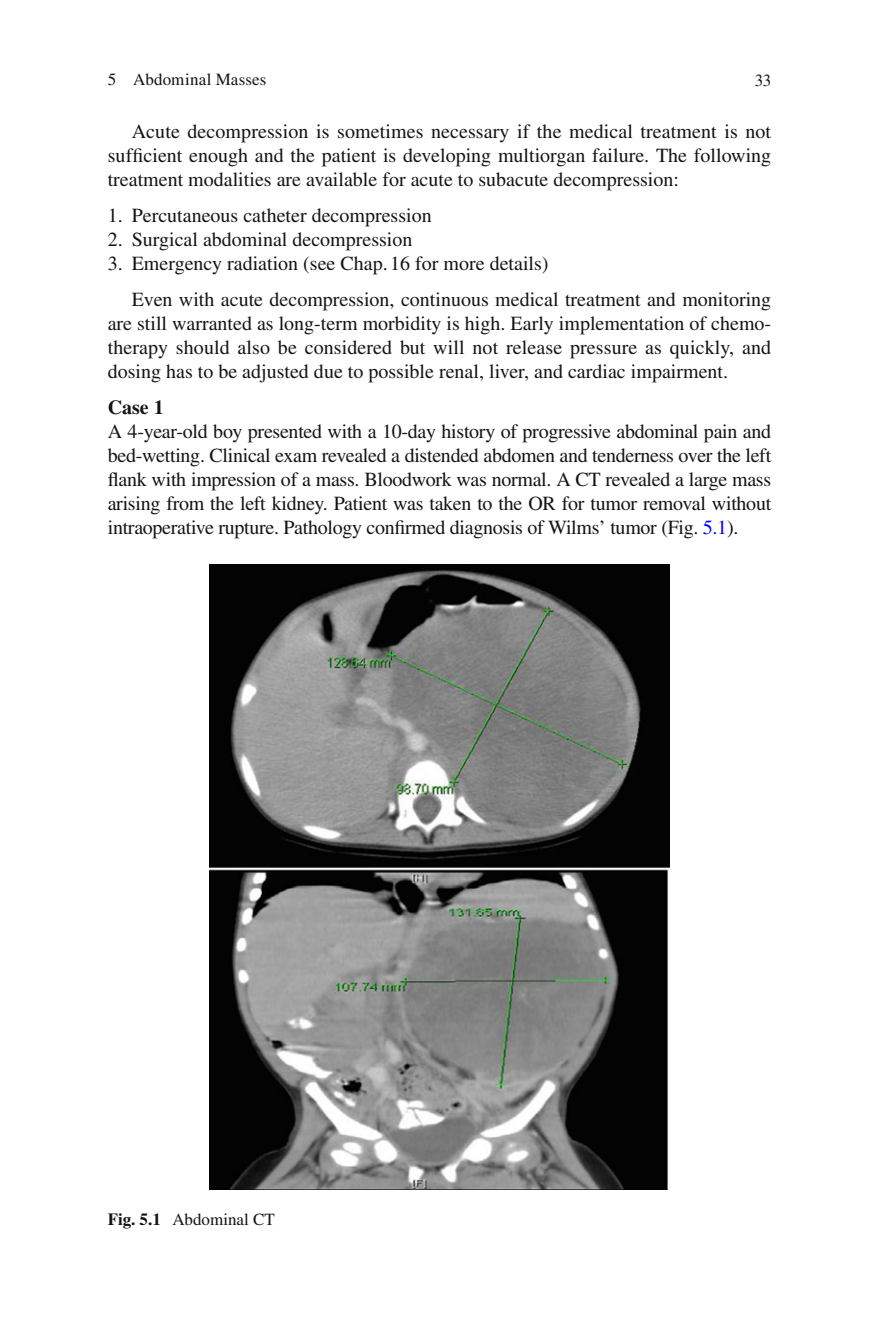
<style>
.page{position:relative;width:879px;height:1333px;background:#fff}
.page>*{position:absolute;margin:0;border:0;box-sizing:border-box;transform-origin:0 0}
.t1{font:20px/24px "Times";color:#131413;text-align:justify}
.t2{font:700 20px "Times";color:#131413}
.t3{font:17px "Times";color:#131413}
.s1{color:#00f}
.s2{font-weight:700}
</style>
<div class="page">
<img style="left:209px;top:564px;width:461px;height:624px">
<p class="t3" style="left:108px;top:73px;width:160px">5 Abdominal Masses</p>
<p class="t3" style="left:754px;top:74px;width:18px">33</p>
<p class="t1" style="left:108px;top:121px;width:665px;text-indent:24px">Acute decompression is sometimes necessary if the medical treatment is not sufficient enough and the patient is developing multiorgan failure. The following treatment modalities are available for acute to subacute decompression:</p>
<p class="t1" style="left:108px;top:205px;width:325px">1. Percutaneous catheter decompression</p>
<p class="t1" style="left:108px;top:229px;width:306px">2. Surgical abdominal decompression</p>
<p class="t1" style="left:132px;top:247px;width:641px;line-height:36px;text-indent:-24px">3. Emergency radiation (see Chap. 16 for more details)<br>Even with acute decompression, continuous medical treatment and monitoring</p>
<p class="t1" style="left:108px;top:313px;width:665px">are still warranted as long-term morbidity is high. Early implementation of chemo&shy;therapy should also be considered but will not release pressure as quickly, and dosing has to be adjusted due to possible renal, liver, and cardiac impairment.</p>
<p class="t2" style="left:108px;top:400px;width:58px">Case 1</p>
<p class="t1" style="left:108px;top:421px;width:665px">A 4-year-old boy presented with a 10-day history of progressive abdominal pain and bed-wetting. Clinical exam revealed a distended abdomen and tenderness over the left flank with impression of a mass. Bloodwork was normal. A CT revealed a large mass arising from the left kidney. Patient was taken to the OR for tumor removal without intraoperative rupture. Pathology confirmed diagnosis of Wilms’ tumor (Fig. <span class="s1">5.1</span> ).</p>
<p class="t3" style="left:108px;top:1212px;width:169px"><span class="s2">Fig. 5.1</span> Abdominal CT</p>
</div>
